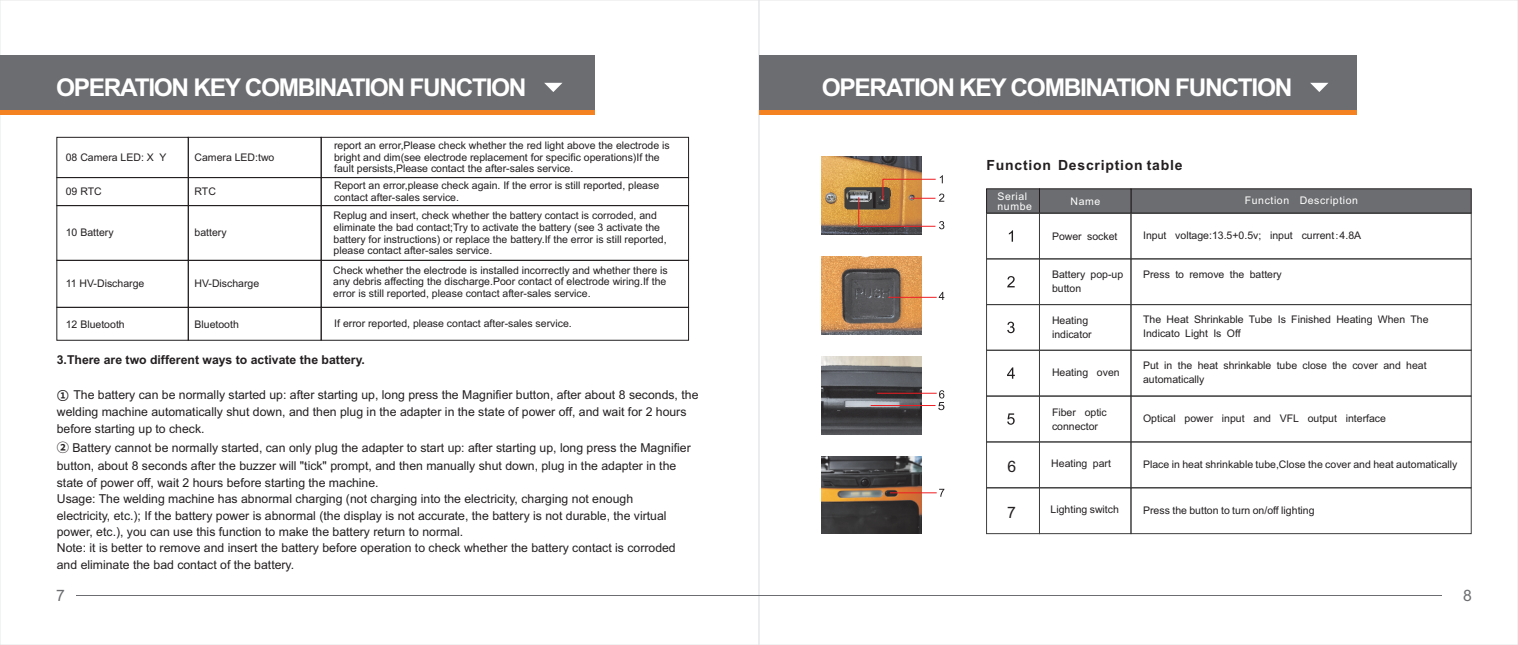
<style>
.page{position:relative;width:1518px;height:645px;background:#fff}
.page>*{position:absolute;margin:0;border:0;box-sizing:border-box;transform-origin:0 0}
.t1{font:700 24.5px "Arial";letter-spacing:-.055em;color:#fff}
.t2{font:15.75px "Arial";color:#6c6d70}
.t3{font:15.75px "Arial";color:#231f20}
.t4{font:700 14px "Arial";letter-spacing:.055em;color:#231f20}
.t5{font:12.25px/16.4px "Arial";color:#231f20}
.t6{font:700 12.25px "Arial";color:#231f20}
.t7{font:10.5px/11.5px "Arial";color:#231f20}
.t8{font:10.5px/9.3px "Arial";letter-spacing:.055em;color:#fff}
.s1{font-family:"Malgun Gothic";font-weight:700}
.s2{font-family:"Source Han Sans CN";font-weight:700}
.s3{font-family:"Sim Sun"}
</style>
<div class="page">
<hr style="left:77px;top:595px;width:682px;height:1px;background:#6c6d70">
<hr style="left:759px;top:595px;width:682px;height:1px;background:#6c6d70">
<div style="left:1px;top:56px;width:594px;height:54px;background:#6c6d70"></div>
<hr style="left:1px;top:110px;width:594px;height:4px;background:#f58220">
<hr style="left:759px;top:110px;width:597px;height:4px;background:#f58220">
<div style="left:759px;top:56px;width:597px;height:54px;background:#6c6d70"></div>
<svg style="left:1310px;top:83px;width:18px;height:9px"></svg>
<svg style="left:544px;top:83px;width:18px;height:9px"></svg>
<div style="left:56px;top:137px;width:133px;height:41px;border:1px solid #231f20"></div>
<div style="left:188px;top:137px;width:134px;height:41px;border:1px solid #231f20"></div>
<div style="left:321px;top:137px;width:368px;height:41px;border:1px solid #231f20"></div>
<div style="left:56px;top:177px;width:133px;height:29px;border:1px solid #231f20"></div>
<div style="left:188px;top:177px;width:134px;height:29px;border:1px solid #231f20"></div>
<div style="left:321px;top:177px;width:368px;height:29px;border:1px solid #231f20"></div>
<div style="left:56px;top:205px;width:133px;height:56px;border:1px solid #231f20"></div>
<div style="left:188px;top:205px;width:134px;height:56px;border:1px solid #231f20"></div>
<div style="left:321px;top:205px;width:368px;height:56px;border:1px solid #231f20"></div>
<div style="left:56px;top:260px;width:133px;height:48px;border:1px solid #231f20"></div>
<div style="left:188px;top:260px;width:134px;height:48px;border:1px solid #231f20"></div>
<div style="left:321px;top:260px;width:368px;height:48px;border:1px solid #231f20"></div>
<div style="left:56px;top:307px;width:133px;height:34px;border:1px solid #231f20"></div>
<div style="left:188px;top:307px;width:134px;height:34px;border:1px solid #231f20"></div>
<div style="left:321px;top:307px;width:368px;height:34px;border:1px solid #231f20"></div>
<svg style="left:1009px;top:230px;width:4px;height:12px"></svg>
<svg style="left:1007px;top:276px;width:8px;height:11px"></svg>
<svg style="left:1007px;top:322px;width:8px;height:11px"></svg>
<svg style="left:986px;top:188px;width:486px;height:26px;background:#68696c"></svg>
<div style="left:1131px;top:213px;width:340px;height:46px;border:1px solid #3e3e3f"></div>
<div style="left:1039px;top:213px;width:92px;height:46px;border:1px solid #3e3e3f"></div>
<div style="left:986px;top:213px;width:54px;height:46px;border:1px solid #3e3e3f"></div>
<div style="left:986px;top:259px;width:54px;height:46px;border:1px solid #3e3e3f"></div>
<div style="left:1131px;top:304px;width:340px;height:46px;border:1px solid #3e3e3f"></div>
<div style="left:1039px;top:304px;width:92px;height:46px;border:1px solid #3e3e3f"></div>
<div style="left:986px;top:304px;width:54px;height:46px;border:1px solid #3e3e3f"></div>
<svg style="left:1007px;top:367px;width:8px;height:12px"></svg>
<div style="left:1131px;top:350px;width:340px;height:46px;border:1px solid #3e3e3f"></div>
<div style="left:1039px;top:350px;width:92px;height:46px;border:1px solid #3e3e3f"></div>
<div style="left:986px;top:350px;width:54px;height:46px;border:1px solid #3e3e3f"></div>
<svg style="left:1007px;top:413px;width:8px;height:12px"></svg>
<div style="left:1131px;top:396px;width:340px;height:46px;border:1px solid #3e3e3f"></div>
<div style="left:1039px;top:396px;width:92px;height:46px;border:1px solid #3e3e3f"></div>
<div style="left:986px;top:396px;width:54px;height:46px;border:1px solid #3e3e3f"></div>
<img style="left:822px;top:157px;width:99px;height:77px">
<svg style="left:858px;top:175px;width:86px;height:54px"></svg>
<img style="left:822px;top:356px;width:99px;height:78px">
<hr style="left:871px;top:405px;width:65px;height:1px;background:#ee1d23">
<hr style="left:877px;top:393px;width:60px;height:1px;background:#ee1d23">
<svg style="left:938px;top:390px;width:6px;height:20px"></svg>
<svg style="left:939px;top:292px;width:5px;height:8px"></svg>
<img style="left:822px;top:257px;width:99px;height:77px">
<hr style="left:888px;top:297px;width:49px;height:1px;background:#ee1d23">
<svg style="left:939px;top:489px;width:5px;height:8px"></svg>
<img style="left:822px;top:456px;width:99px;height:78px">
<hr style="left:890px;top:492px;width:47px;height:1px;background:#ee1d23">
<div style="left:1131px;top:442px;width:340px;height:46px;border:1px solid #3e3e3f"></div>
<div style="left:1039px;top:442px;width:92px;height:46px;border:1px solid #3e3e3f"></div>
<div style="left:986px;top:442px;width:54px;height:46px;border:1px solid #3e3e3f"></div>
<div style="left:1131px;top:488px;width:340px;height:46px;border:1px solid #3e3e3f"></div>
<div style="left:1039px;top:488px;width:92px;height:46px;border:1px solid #3e3e3f"></div>
<div style="left:986px;top:488px;width:54px;height:46px;border:1px solid #3e3e3f"></div>
<h1 class="t1" style="left:56px;top:78px;width:472px">OPERATION KEY COMBINATION FUNCTION</h1>
<p class="t7" style="left:334px;top:141px;width:337px">report an error,Please check whether the red light above the electrode is bright and dim(see electrode replacement for specific operations)If the fault persists,Please contact the after-sales service.</p>
<p class="t7" style="left:334px;top:181px;width:327px">Report an error,please check again. If the error is still reported, please contact after-sales service.</p>
<p class="t7" style="left:334px;top:211px;width:335px">Replug and insert, check whether the battery contact is corroded, and eliminate the bad contact;Try to activate the battery (see 3 activate the battery for instructions) or replace the battery.If the error is still reported, please contact after-sales service.</p>
<p class="t7" style="left:333px;top:265px;width:336px">Check whether the electrode is installed incorrectly and whether there is any debris affecting the discharge.Poor contact of electrode wiring.If the error is still reported, please contact after-sales service.</p>
<p class="t7" style="left:334px;top:318px;width:239px">If error reported, please contact after-sales service.</p>
<p class="t6" style="left:57px;top:355px;width:310px">3.There are two different ways to activate the battery.</p>
<p class="t5" style="left:57px;top:388px;width:643px"><span class="s1">①</span> The battery can be normally started up: after starting up, long press the Magnifier button, after about 8 seconds, the welding machine automatically shut down, and then plug in the adapter in the state of power off, and wait for 2 hours before starting up to check.</p>
<p class="t5" style="left:57px;top:440px;width:635px;line-height:17.8px"><span class="s2">②</span> Battery cannot be normally started, can only plug the adapter to start up: after starting up, long press the Magnifier button, about 8 seconds after the buzzer will "tick" prompt, and then manually shut down, plug in the adapter in the</p>
<p class="t5" style="left:57px;top:475px;width:620px">state of power off, wait 2 hours before starting the machine.<br>Usage: The welding machine has abnormal charging (not charging into the electricity, charging not enough electricity, etc.); If the battery power is abnormal (the display is not accurate, the battery is not durable, the virtual power, etc.), you can use this function to make the battery return to normal.<br>Note: it is better to remove and insert the battery before operation to check whether the battery contact is corroded and eliminate the bad contact of the battery.</p>
<p class="t7" style="left:66px;top:153px;width:102px">08 Camera LED: X Y</p>
<p class="t7" style="left:66px;top:187px;width:37px">09 RTC</p>
<p class="t7" style="left:66px;top:227px;width:49px">10 Battery</p>
<p class="t7" style="left:195px;top:153px;width:81px">Camera LED:two</p>
<p class="t7" style="left:195px;top:187px;width:23px">RTC</p>
<p class="t7" style="left:195px;top:227px;width:34px">battery</p>
<p class="t7" style="left:66px;top:278px;width:80px">11 HV-Discharge</p>
<p class="t7" style="left:66px;top:319px;width:60px">12 Bluetooth</p>
<p class="t7" style="left:195px;top:278px;width:66px">HV-Discharge</p>
<p class="t7" style="left:195px;top:319px;width:46px">Bluetooth</p>
<h1 class="t1" style="left:822px;top:78px;width:472px">OPERATION KEY COMBINATION FUNCTION</h1>
<h3 class="t4" style="left:986px;top:160px;width:197px">Function Description table</h3>
<p class="t8" style="left:998px;top:193px;width:36px">Serial numbe</p>
<p class="t8" style="left:1071px;top:197px;width:31px">Name</p>
<p class="t8" style="left:1245px;top:196px;width:115px">Function Description</p>
<p class="t7" style="left:1052px;top:231px;width:67px">Power socket</p>
<p class="t7" style="left:1143px;top:230px;width:220px">Input voltage:13.5+0.5v; input current<span class="s3">:</span>4.8A</p>
<p class="t7" style="left:1052px;top:268px;width:73px;line-height:14px">Battery pop-up button</p>
<p class="t7" style="left:1143px;top:269px;width:140px">Press to remove the battery</p>
<p class="t7" style="left:1052px;top:314px;width:41px;line-height:14px">Heating indicator</p>
<p class="t7" style="left:1143px;top:313px;width:287px;line-height:14px">The Heat Shrinkable Tube Is Finished Heating When The<br>Indicato Light Is Off</p>
<p class="t7" style="left:1052px;top:367px;width:69px">Heating oven</p>
<p class="t7" style="left:1143px;top:359px;width:285px;line-height:14px">Put in the heat shrinkable tube close the cover and heat automatically</p>
<p class="t7" style="left:1052px;top:406px;width:56px;line-height:14px">Fiber optic connector</p>
<p class="t7" style="left:1143px;top:413px;width:244px">Optical power input and VFL output interface</p>
<h2 class="t3" style="left:1007px;top:460px;width:10px">6</h2>
<h2 class="t3" style="left:1007px;top:507px;width:10px">7</h2>
<p class="t7" style="left:1051px;top:459px;width:61px">Heating part</p>
<p class="t7" style="left:1143px;top:459px;width:316px">Place in heat shrinkable tube,Close the cover and heat automatically</p>
<p class="t7" style="left:1051px;top:505px;width:70px">Lighting switch</p>
<p class="t7" style="left:1143px;top:505px;width:173px">Press the button to turn on/off lighting</p>
<h2 class="t2" style="left:56px;top:590px;width:10px">7</h2>
<h2 class="t2" style="left:1463px;top:590px;width:10px">8</h2>
</div>
